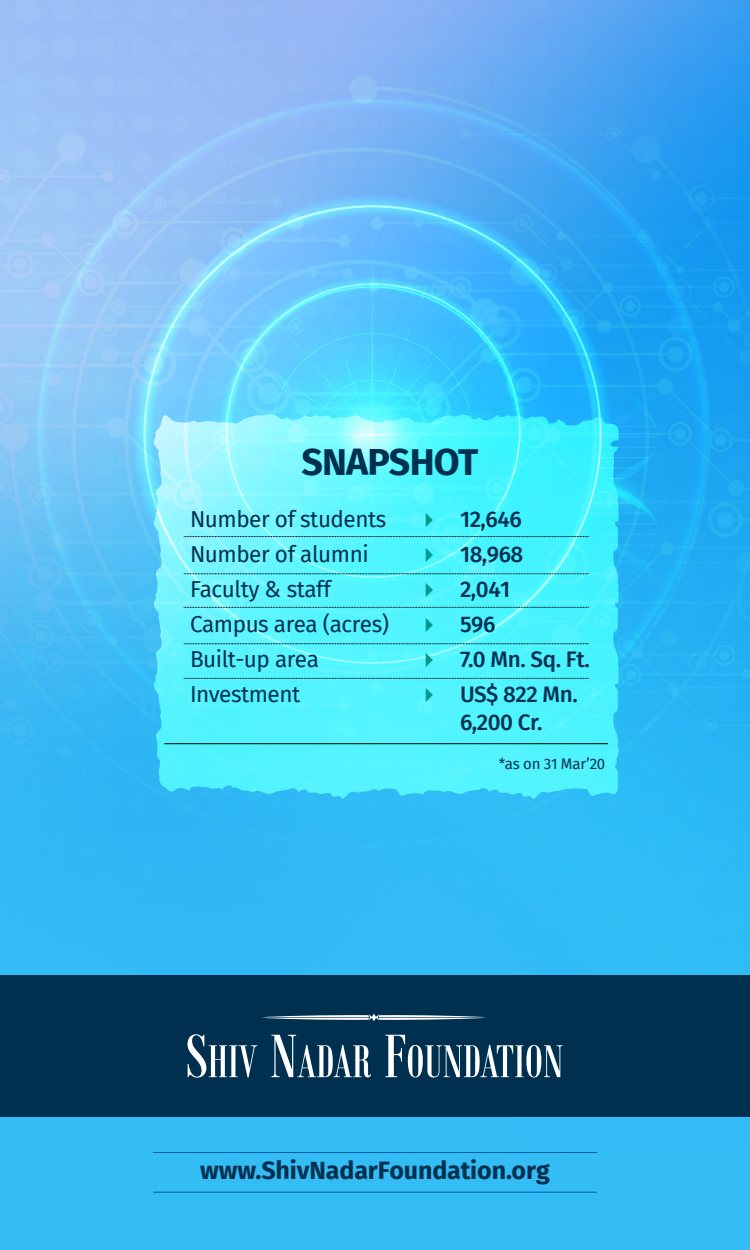
<style>
.page{position:relative;width:750px;height:1250px;background:#fff}
.page>*{position:absolute;margin:0;border:0;box-sizing:border-box;transform-origin:0 0}
.t1{font:700 37.5px "Fira Sans";letter-spacing:-.02em;color:#00304f}
.t2{font:700 25px "Fira Sans";letter-spacing:-.005em;color:#00304f}
.t3{font:22.5px "Fira Sans";letter-spacing:-.02em;color:#00304f}
.t4{font:500 22.5px/27.5px "Fira Sans";letter-spacing:-.02em;color:#00304f;text-align:center}
.t5{font:15px "Fira Sans";letter-spacing:-.02em;color:#00304f}
.s1{color:#00998c}
</style>
<div class="page">
<img style="left:0;top:0;width:750px;height:1250px">
<hr style="left:153px;top:1152px;width:444px;height:1px;background:#005da9">
<hr style="left:153px;top:1192px;width:444px;height:1px;background:#005da9">
<svg style="left:154px;top:414px;width:466px;height:385px;background:#59f1fd"></svg>
<hr style="left:164px;top:743px;width:444px;height:1px;background:#000">
<svg style="left:184px;top:536px;width:405px;height:1px"></svg>
<svg style="left:184px;top:574px;width:405px;height:1px"></svg>
<svg style="left:184px;top:607px;width:405px;height:1px"></svg>
<svg style="left:184px;top:644px;width:405px;height:1px"></svg>
<svg style="left:184px;top:678px;width:405px;height:1px"></svg>
<div style="left:0;top:975px;width:750px;height:141px;background:#00304f"></div>
<svg style="left:187px;top:1034px;width:375px;height:44px"></svg>
<svg style="left:262px;top:1014px;width:224px;height:7px"></svg>
<h1 class="t1" style="left:301px;top:440px;width:179px">SNAPSHOT</h1>
<p class="t3" style="left:190px;top:506px;width:198px">Number of students</p>
<p class="t4" style="left:417px;top:506px;width:106px"><span class="s1">✔</span> 12,646</p>
<p class="t3" style="left:190px;top:541px;width:180px">Number of alumni</p>
<p class="t4" style="left:417px;top:541px;width:107px"><span class="s1">✔</span> 18,968</p>
<p class="t3" style="left:190px;top:576px;width:142px">Faculty &amp; staff</p>
<p class="t4" style="left:417px;top:576px;width:94px"><span class="s1">✔</span> 2,041</p>
<p class="t3" style="left:190px;top:611px;width:201px">Campus area (acres)</p>
<p class="t4" style="left:417px;top:611px;width:79px"><span class="s1">✔</span> 596</p>
<p class="t3" style="left:190px;top:646px;width:131px">Built-up area</p>
<p class="t4" style="left:417px;top:646px;width:174px"><span class="s1">✔</span> 7.0 Mn. Sq. Ft.</p>
<p class="t3" style="left:190px;top:681px;width:112px">Investment</p>
<p class="t4" style="left:417px;top:681px;width:162px"><span class="s1">✔</span> US$ 822 Mn.<br>6,200 Cr.</p>
<p class="t5" style="left:499px;top:754px;width:108px">*as on 31 Mar’20</p>
<p class="t2" style="left:200px;top:1156px;width:351px">www.ShivNadarFoundation.org</p>
</div>
